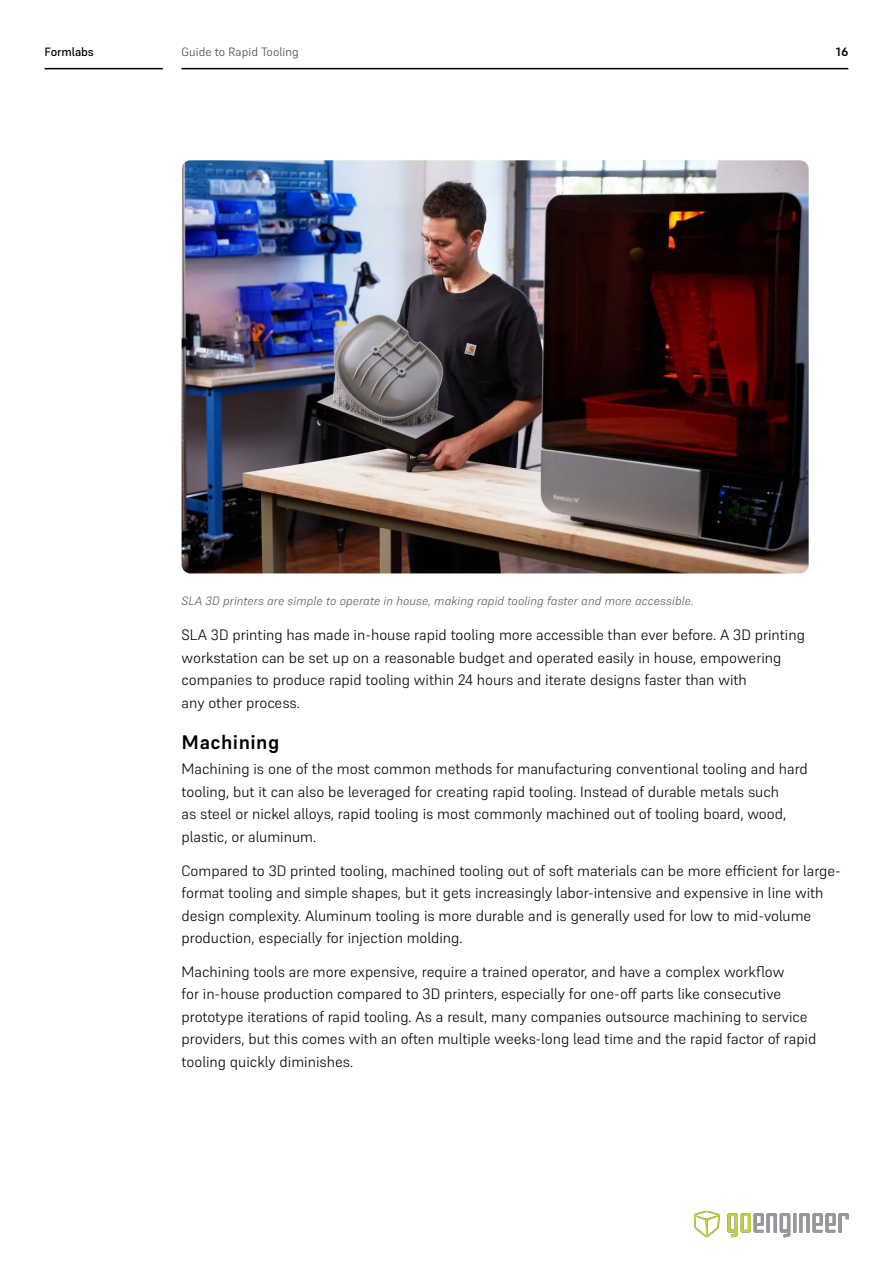
<style>
.page{position:relative;width:893px;height:1263px;background:#fff}
.page>*{position:absolute;margin:0;border:0;box-sizing:border-box;transform-origin:0 0}
.t1{font:700 19.5px "Supreme";letter-spacing:.025em;color:#000}
.t2{font:300 15px/22.5px "Supreme";color:#000}
.t3{font:italic 300 12px "Supreme";letter-spacing:.01em;color:#58595b}
.t4{font:300 12px "Supreme";letter-spacing:.01em;color:#414042}
.t5{font:500 12px "Supreme";letter-spacing:-.01em;color:#000}
.t6{font:700 12px "Supreme";color:#000}
</style>
<div class="page">
<hr style="left:182px;top:68px;width:666px;height:1px;background:#000">
<hr style="left:45px;top:68px;width:118px;height:1px;background:#000">
<img style="left:182px;top:160px;width:627px;height:413px">
<img style="left:694px;top:1211px;width:154px;height:27px">
<p class="t5" style="left:45px;top:45px;width:51px">Formlabs</p>
<p class="t4" style="left:182px;top:45px;width:119px">Guide to Rapid Tooling</p>
<p class="t6" style="left:836px;top:45px;width:14px">16</p>
<p class="t3" style="left:182px;top:594px;width:513px">SLA 3D printers are simple to operate in house, making rapid tooling faster and more accessible.</p>
<p class="t2" style="left:182px;top:624px;width:625px">SLA 3D printing has made in-house rapid tooling more accessible than ever before. A 3D printing workstation can be set up on a reasonable budget and operated easily in house, empowering companies to produce rapid tooling within 24 hours and iterate designs faster than with<br>any other process.</p>
<h1 class="t1" style="left:182px;top:730px;width:99px">Machining</h1>
<p class="t2" style="left:182px;top:758px;width:628px">Machining is one of the most common methods for manufacturing conventional tooling and hard tooling, but it can also be leveraged for creating rapid tooling. Instead of durable metals such<br>as steel or nickel alloys, rapid tooling is most commonly machined out of tooling board, wood, plastic, or aluminum.</p>
<p class="t2" style="left:182px;top:859px;width:661px">Compared to 3D printed tooling, machined tooling out of soft materials can be more efficient for large&shy;format tooling and simple shapes, but it gets increasingly labor-intensive and expensive in line with design complexity. Aluminum tooling is more durable and is generally used for low to mid-volume production, especially for injection molding.</p>
<p class="t2" style="left:182px;top:960px;width:636px">Machining tools are more expensive, require a trained operator, and have a complex workflow<br>for in-house production compared to 3D printers, especially for one-off parts like consecutive prototype iterations of rapid tooling. As a result, many companies outsource machining to service providers, but this comes with an often multiple weeks-long lead time and the rapid factor of rapid tooling quickly diminishes.</p>
</div>
